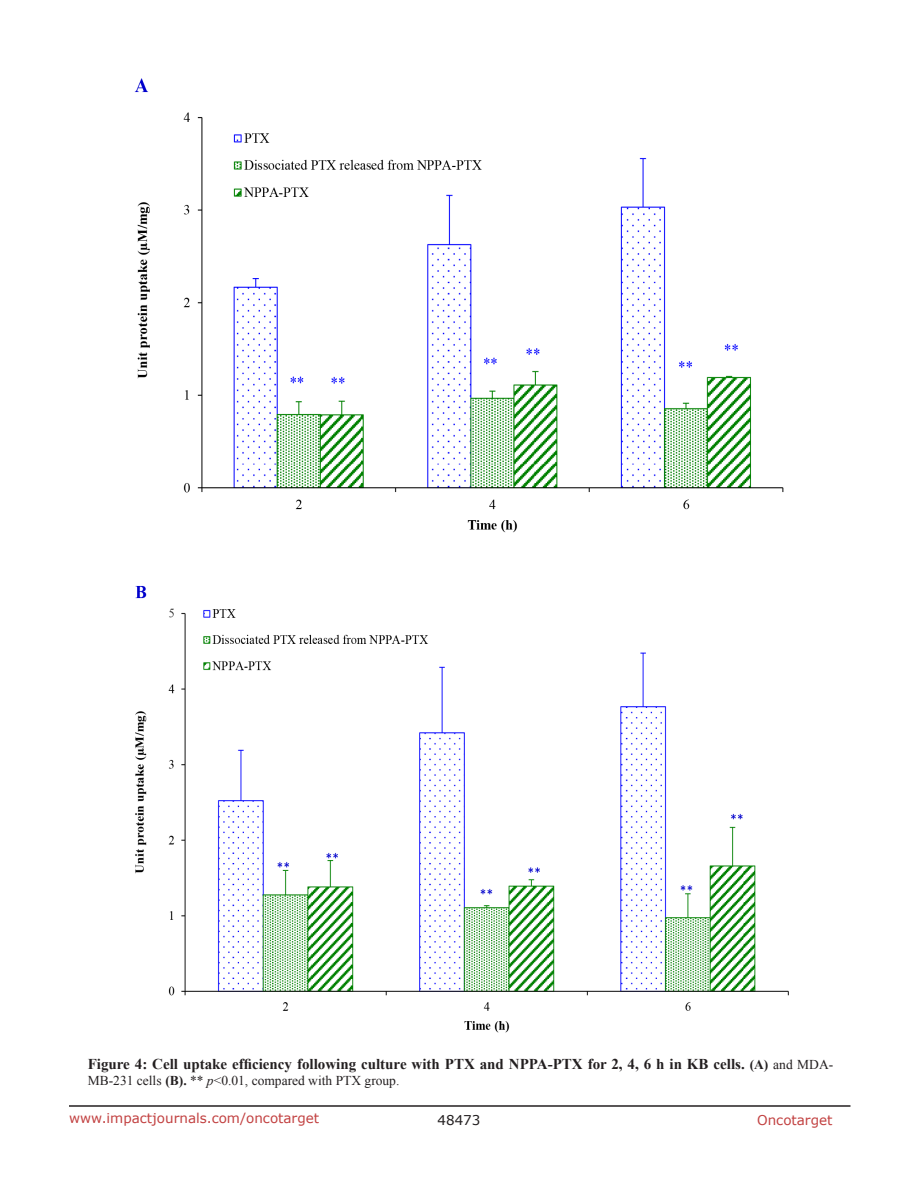
<style>
.page{position:relative;width:918px;height:1188px;background:#fff}
.page>*{position:absolute;margin:0;border:0;box-sizing:border-box;transform-origin:0 0}
.t1{font:700 15px "Times New Roman";color:#231f20}
.t2{font:13.5px "Times New Roman";color:#231f20}
.t3{font:13.5px "Verdana";color:#c24141}
.t4{font:13.5px "Verdana";color:#231f20}
.s1{font-size:13.5px}
.s2{font-weight:400;font-size:13.5px}
.s3{font-weight:700}
.s4{font-style:italic}
</style>
<div class="page">
<hr style="left:69px;top:1105px;width:781px;height:2px;background:#231f20">
<img style="left:134px;top:78px;width:650px;height:455px">
<img style="left:135px;top:585px;width:654px;height:448px">
<p class="t1" style="left:88px;top:1053px;width:747px">Figure 4: Cell uptake efficiency following culture with PTX and NPPA-PTX for 2, 4, 6 h in KB cells. <span class="s1">(A)</span> <span class="s2">and MDA-</span></p>
<p class="t2" style="left:88px;top:1071px;width:313px">MB-231 cells <span class="s3">(B).</span> ** <span class="s4">p</span>&lt;0.01, compared with PTX group.</p>
<p class="t3" style="left:69px;top:1109px;width:252px">www.impactjournals.com/oncotarget</p>
<p class="t4" style="left:438px;top:1111px;width:44px">48473</p>
<p class="t3" style="left:757px;top:1111px;width:77px">Oncotarget</p>
</div>
